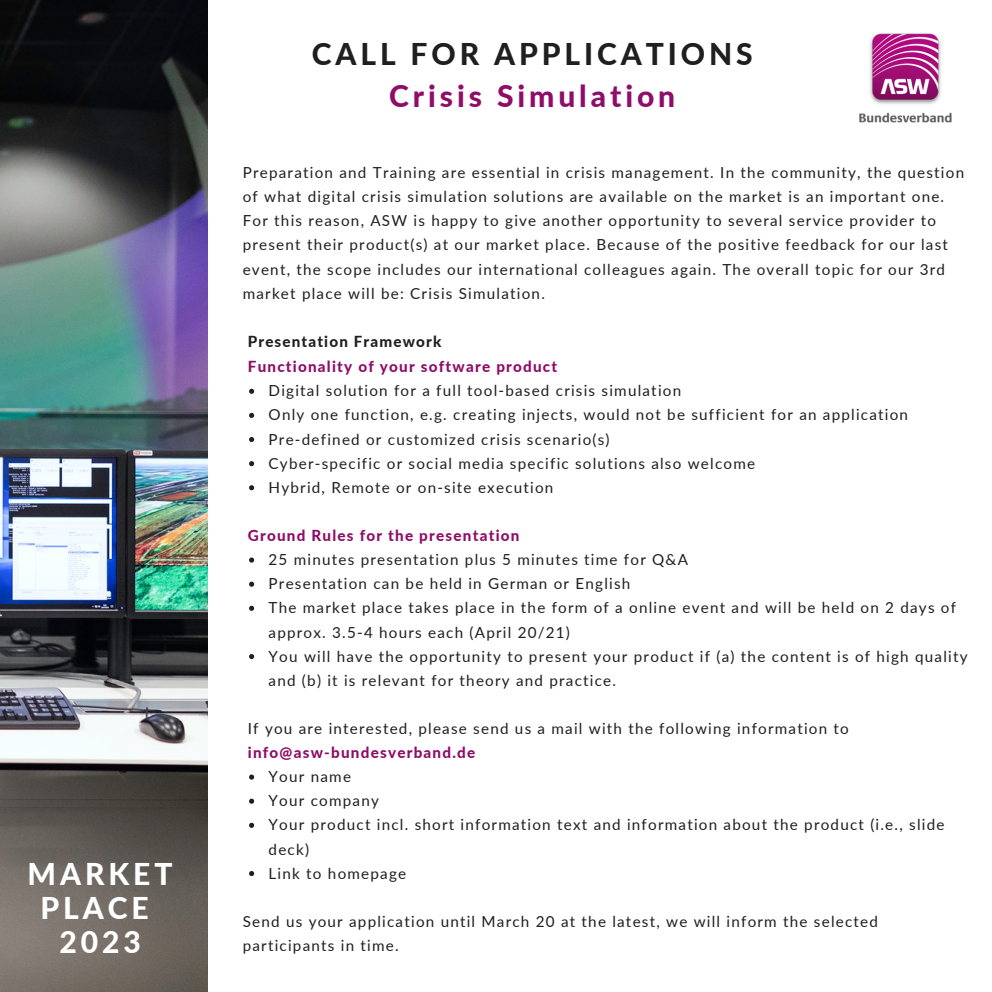
<style>
.page{position:relative;width:992px;height:992px;background:#fff}
.page>*{position:absolute;margin:0;border:0;box-sizing:border-box;transform-origin:0 0}
.t1{font:800 30px "Lato";letter-spacing:.13em;color:#1f1f1f}
.t2{font:800 30px "Lato";letter-spacing:.13em;color:#8f0d69}
.t3{font:800 30px/33.8px "Lato";letter-spacing:.13em;color:#fff;text-align:center}
.t4{font:15.25px/24px "Lato";letter-spacing:.08em;color:#1f1f1f}
.t5{font:800 15.25px "Lato";letter-spacing:.08em;color:#8f0d69}
.t6{font:800 15.25px "Lato";letter-spacing:.075em;color:#1f1f1f}
</style>
<div class="page">
<img style="left:0;top:0;width:208px;height:992px">
<img style="left:859px;top:33px;width:93px;height:90px">
<svg style="left:249px;top:389px;width:5px;height:5px"></svg>
<svg style="left:249px;top:413px;width:5px;height:5px"></svg>
<svg style="left:249px;top:437px;width:5px;height:5px"></svg>
<svg style="left:249px;top:461px;width:5px;height:5px"></svg>
<svg style="left:249px;top:485px;width:5px;height:5px"></svg>
<svg style="left:249px;top:557px;width:5px;height:6px"></svg>
<svg style="left:249px;top:582px;width:5px;height:5px"></svg>
<svg style="left:249px;top:606px;width:5px;height:5px"></svg>
<svg style="left:249px;top:654px;width:5px;height:5px"></svg>
<svg style="left:249px;top:774px;width:5px;height:6px"></svg>
<svg style="left:249px;top:799px;width:5px;height:5px"></svg>
<svg style="left:249px;top:823px;width:5px;height:5px"></svg>
<svg style="left:249px;top:871px;width:5px;height:5px"></svg>
<h1 class="t3" style="left:28px;top:857px;width:146px">MARKET<br>PLACE<br>2023</h1>
<h1 class="t1" style="left:312px;top:36px;width:443px">CALL FOR APPLICATIONS</h1>
<h1 class="t2" style="left:389px;top:77px;width:288px">Crisis Simulation</h1>
<p class="t4" style="left:243px;top:160px;width:723px">Preparation and Training are essential in crisis management. In the community, the question of what digital crisis simulation solutions are available on the market is an important one.<br>For this reason, ASW is happy to give another opportunity to several service provider to present their product(s) at our market place. Because of the positive feedback for our last event, the scope includes our international colleagues again. The overall topic for our 3rd market place will be: Crisis Simulation.</p>
<p class="t6" style="left:248px;top:332px;width:195px">Presentation Framework</p>
<p class="t5" style="left:248px;top:357px;width:311px">Functionality of your software product</p>
<p class="t4" style="left:269px;top:378px;width:641px">Digital solution for a full tool-based crisis simulation<br>Only one function, e.g. creating injects, would not be sufficient for an application Pre-defined or customized crisis scenario(s)<br>Cyber-specific or social media specific solutions also welcome<br>Hybrid, Remote or on-site execution</p>
<p class="t5" style="left:248px;top:526px;width:273px">Ground Rules for the presentation</p>
<p class="t4" style="left:269px;top:547px;width:700px">25 minutes presentation plus 5 minutes time for Q&amp;A<br>Presentation can be held in German or English<br>The market place takes place in the form of a online event and will be held on 2 days of approx. 3.5-4 hours each (April 20/21)<br>You will have the opportunity to present your product if (a) the content is of high quality and (b) it is relevant for theory and practice.</p>
<p class="t4" style="left:248px;top:716px;width:603px">If you are interested, please send us a mail with the following information to</p>
<p class="t5" style="left:248px;top:743px;width:229px">info@asw-bundesverband.de</p>
<p class="t4" style="left:269px;top:764px;width:677px">Your name<br>Your company<br>Your product incl. short information text and information about the product (i.e., slide deck)<br>Link to homepage</p>
<p class="t4" style="left:243px;top:909px;width:637px">Send us your application until March 20 at the latest, we will inform the selected participants in time.</p>
</div>
